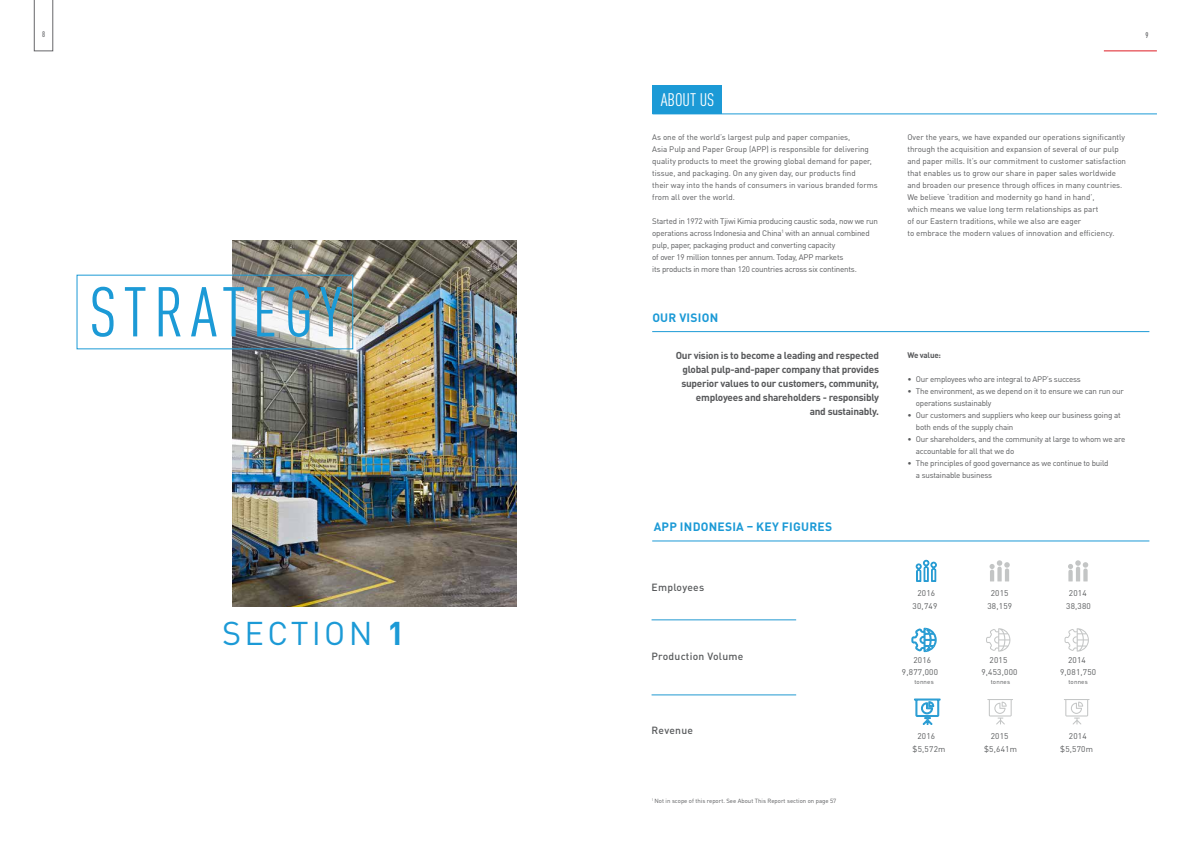
<style>
.page{position:relative;width:1191px;height:842px;background:#fff}
.page>*{position:absolute;margin:0;border:0;box-sizing:border-box;transform-origin:0 0}
.t1{font:69.2px "DIN Cond";letter-spacing:.1em;color:#1c9ad6}
.t2{font:32.5px "DIN Pro";letter-spacing:.1em;color:#1c9ad6}
.t3{font:18px "DIN Cond";color:#fff}
.t4{font:700 12px "DIN Pro";letter-spacing:.02em;color:#1c9ad6}
.t5{font:500 10.3px "DIN Pro";letter-spacing:.025em;color:#585a5c}
.t6{font:700 10px/14px "DIN Pro";letter-spacing:-.025em;color:#58595b;text-align:right}
.t7{font:8.3px/13px "DIN Pro";letter-spacing:.025em;color:#585a5c;text-align:center}
.t8{font:8px/12px "DIN Pro";letter-spacing:-.01em;color:#58595b}
.t9{font:700 8px "DIN Pro";letter-spacing:-.03em;color:#58595b}
.t10{font:500 8px "DIN Cond";color:#6d6e71}
.t11{font:500 8px "DIN Cond";color:#58595b}
.t12{font:6.2px "DIN Pro";letter-spacing:.025em;color:#585a5c}
.t13{font:6px "DIN Pro";color:#58595b}
.s1{font-weight:700}
</style>
<div class="page">
<svg style="left:34px;top:0;width:19px;height:51px"></svg>
<hr style="left:1103px;top:51px;width:53px;height:1px;background:#de1c24">
<div style="left:652px;top:85px;width:70px;height:29px;background:#1c9ad6"></div>
<hr style="left:652px;top:113px;width:505px;height:1px;background:#1c9ad6">
<img style="left:232px;top:241px;width:285px;height:366px">
<hr style="left:652px;top:331px;width:497px;height:1px;background:#1c9ad6">
<hr style="left:652px;top:540px;width:497px;height:1px;background:#1c9ad6">
<svg style="left:915px;top:560px;width:22px;height:22px"></svg>
<svg style="left:989px;top:560px;width:20px;height:21px"></svg>
<svg style="left:1068px;top:560px;width:20px;height:21px"></svg>
<svg style="left:911px;top:627px;width:25px;height:26px"></svg>
<svg style="left:986px;top:628px;width:25px;height:24px"></svg>
<svg style="left:1064px;top:628px;width:25px;height:24px"></svg>
<svg style="left:914px;top:698px;width:26px;height:27px"></svg>
<svg style="left:987px;top:699px;width:26px;height:25px"></svg>
<svg style="left:1064px;top:699px;width:25px;height:25px"></svg>
<hr style="left:651px;top:694px;width:145px;height:1px;background:#289cd3">
<hr style="left:651px;top:619px;width:145px;height:1px;background:#289cd3">
<div style="left:76px;top:275px;width:277px;height:74px;border:1px solid #1c9ad6"></div>
<p class="t10" style="left:42px;top:30px;width:5px">8</p>
<p class="t11" style="left:1145px;top:30px;width:5px">9</p>
<h1 class="t1" style="left:89px;top:272px;width:254px">STRATEGY</h1>
<h2 class="t2" style="left:222px;top:611px;width:184px">SECTION <span class="s1">1</span></h2>
<h3 class="t3" style="left:661px;top:89px;width:55px">ABOUT US</h3>
<p class="t8" style="left:652px;top:131px;width:227px">As one of the world’s largest pulp and paper companies,<br>Asia Pulp and Paper Group (APP) is responsible for delivering quality products to meet the growing global demand for paper, tissue, and packaging. On any given day, our products find<br>their way into the hands of consumers in various branded forms from all over the world.</p>
<p class="t8" style="left:652px;top:215px;width:227px">Started in 1972 with Tjiwi Kimia producing caustic soda, now we run operations across Indonesia and China<sup>1</sup> with an annual combined pulp, paper, packaging product and converting capacity<br>of over 19 million tonnes per annum. Today, APP markets<br>its products in more than 120 countries across six continents.</p>
<h3 class="t4" style="left:652px;top:308px;width:67px">Our Vision</h3>
<p class="t8" style="left:907px;top:131px;width:220px">Over the years, we have expanded our operations significantly through the acquisition and expansion of several of our pulp and paper mills. It’s our commitment to customer satisfaction that enables us to grow our share in paper sales worldwide and broaden our presence through offices in many countries.<br>We believe ‘tradition and modernity go hand in hand’,<br>which means we value long term relationships as part<br>of our Eastern traditions, while we also are eager<br>to embrace the modern values of innovation and efficiency.</p>
<p class="t6" style="left:675px;top:347px;width:205px">Our vision is to become a leading and respected global pulp-and-paper company that provides superior values to our customers, community, employees and shareholders - responsibly<br>and sustainably.</p>
<p class="t9" style="left:907px;top:349px;width:35px">We value:</p>
<p class="t8" style="left:907px;top:373px;width:175px">• Our employees who are integral to APP’s success</p>
<p class="t8" style="left:916px;top:385px;width:209px;text-indent:-9px">• The environment, as we depend on it to ensure we can run our operations sustainably</p>
<p class="t8" style="left:916px;top:409px;width:206px;text-indent:-9px">• Our customers and suppliers who keep our business going at both ends of the supply chain</p>
<p class="t8" style="left:916px;top:433px;width:211px;text-indent:-9px">• Our shareholders, and the community at large to whom we are accountable for all that we do</p>
<p class="t8" style="left:916px;top:457px;width:194px;text-indent:-9px">• The principles of good governance as we continue to build a sustainable business</p>
<h3 class="t4" style="left:654px;top:517px;width:172px">APP I ndonesia – key figures</h3>
<p class="t5" style="left:651px;top:580px;width:54px">Employees</p>
<p class="t5" style="left:651px;top:649px;width:93px">Production Volume</p>
<p class="t5" style="left:651px;top:724px;width:43px">Revenue</p>
<p class="t13" style="left:652px;top:797px;width:186px"><sup>1</sup> Not in scope of this report. See About This Report section on page 57</p>
<p class="t7" style="left:912px;top:586px;width:26px">2016<br>30,749</p>
<p class="t7" style="left:990px;top:586px;width:19px">2015</p>
<p class="t7" style="left:1068px;top:586px;width:19px">2014</p>
<p class="t7" style="left:987px;top:599px;width:26px">38,159</p>
<p class="t7" style="left:1066px;top:599px;width:26px">38,380</p>
<p class="t7" style="left:913px;top:653px;width:19px">2016</p>
<p class="t7" style="left:989px;top:653px;width:19px">2015</p>
<p class="t7" style="left:1068px;top:653px;width:19px">2014</p>
<p class="t7" style="left:902px;top:665px;width:38px">9,877,000</p>
<p class="t7" style="left:981px;top:665px;width:38px">9,453,000</p>
<p class="t7" style="left:1060px;top:665px;width:38px">9,081,750</p>
<p class="t12" style="left:914px;top:678px;width:21px">tonnes</p>
<p class="t12" style="left:990px;top:678px;width:21px">tonnes</p>
<p class="t12" style="left:1068px;top:678px;width:21px">tonnes</p>
<p class="t7" style="left:917px;top:729px;width:19px">2016</p>
<p class="t7" style="left:990px;top:729px;width:19px">2015</p>
<p class="t7" style="left:1068px;top:729px;width:19px">2014</p>
<p class="t7" style="left:912px;top:742px;width:34px">$5,572m</p>
<p class="t7" style="left:984px;top:742px;width:34px">$5,641m</p>
<p class="t7" style="left:1060px;top:742px;width:34px">$5,570m</p>
</div>
